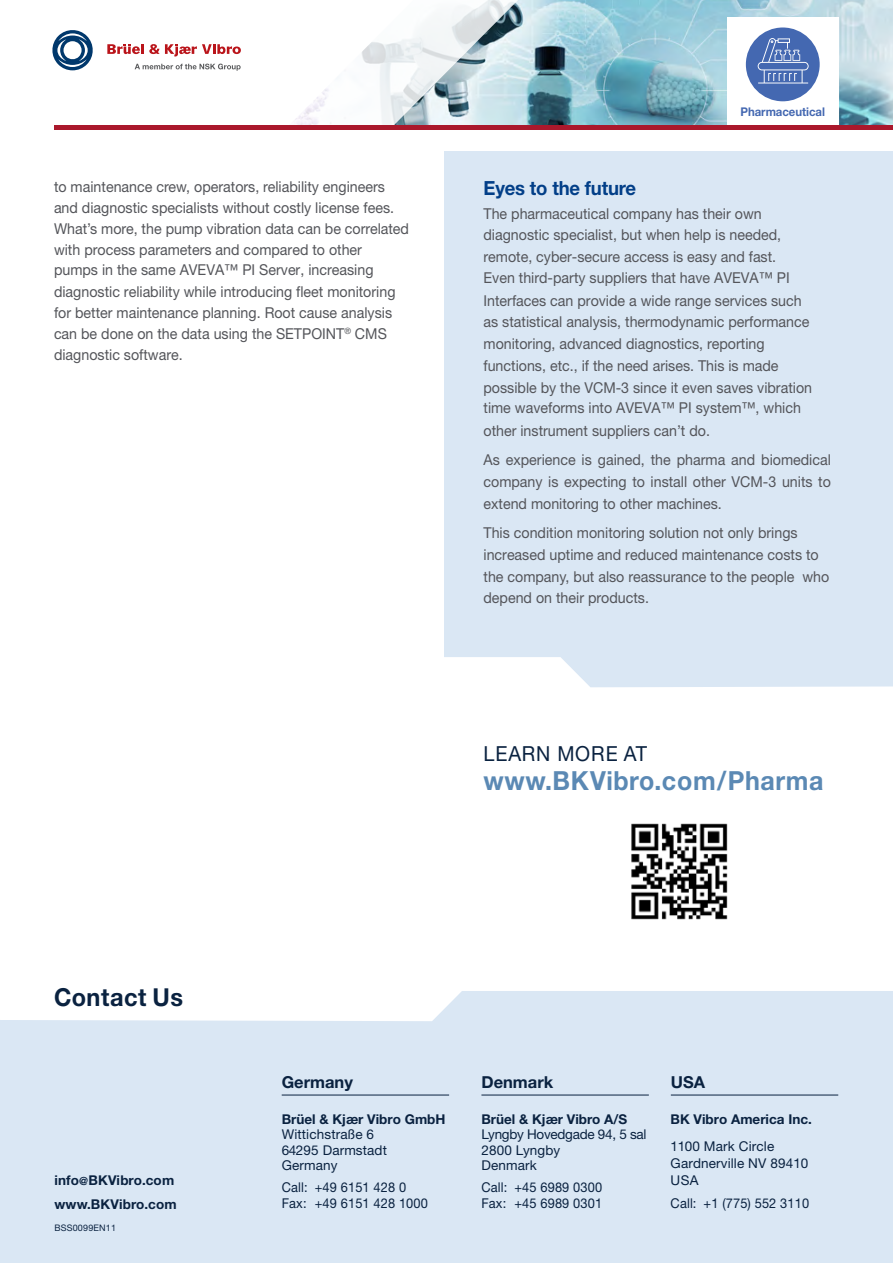
<style>
.page{position:relative;width:893px;height:1263px;background:#fff}
.page>*{position:absolute;margin:0;border:0;box-sizing:border-box;transform-origin:0 0}
.t1{font:700 26.4px "Helvetica Neue LT Std";letter-spacing:.025em;color:#5b89b4;scale:.95 1}
.t2{font:700 24.75px "Helvetica Neue LT Std";letter-spacing:.02em;color:#0a2240;scale:.95 1}
.t3{font:20.7px "Helvetica Neue LT Std";letter-spacing:.045em;color:#0a2240;scale:.95 1}
.t4{font:700 19.5px "Helvetica Neue LT Std";letter-spacing:-.01em;color:#023f88;scale:.95 1}
.t5{font:700 16.5px "Helvetica Neue LT Std";color:#0a2240}
.t6{font:15px/21.6px "Helvetica Neue LT Std";color:#54555a;scale:.95 1}
.t7{font:700 13.5px/23.7px "Helvetica Neue LT Std";color:#0a2240}
.t8{font:13.5px/15.5px "Helvetica Neue LT Std";letter-spacing:.01em;color:#0a2240;scale:.95 1}
.t9{font:13.5px/15.5px "Helvetica Neue LT Std";letter-spacing:.01em;color:#0a2240}
.t10{font:13.5px/15.5px "Helvetica Neue LT Std";letter-spacing:-.02em;color:#0a2240}
.t11{font:700 12px "Helvetica Neue LT Std";letter-spacing:-.005em;color:#4468b1;scale:.95 1}
.t12{font:9px "Helvetica Neue LT Std";letter-spacing:.02em;color:#0a2240}
.s1{font-size:11.25px}
</style>
<div class="page">
<div style="left:444px;top:151px;width:449px;height:573px;background:#dae7f4"></div>
<img style="left:531px;top:0;width:362px;height:125px">
<svg style="left:69px;top:0;width:462px;height:125px"></svg>
<svg style="left:444px;top:657px;width:449px;height:67px;fill:#fff"></svg>
<div style="left:0;top:991px;width:893px;height:272px;background:#dae7f4"></div>
<hr style="left:282px;top:1095px;width:167px;height:1px;background:#0a2240">
<hr style="left:671px;top:1095px;width:167px;height:1px;background:#0a2240">
<hr style="left:481px;top:1095px;width:168px;height:1px;background:#0a2240">
<div style="left:727px;top:17px;width:112px;height:112px;background:#fff"></div>
<div style="left:746px;top:28px;width:74px;height:73px;background:#4468b1;border-radius:50%"></div>
<svg style="left:758px;top:38px;width:51px;height:45px"></svg>
<img style="left:631px;top:823px;width:97px;height:97px">
<svg style="left:52px;top:28px;width:43px;height:42px"></svg>
<svg style="left:107px;top:44px;width:134px;height:13px"></svg>
<svg style="left:135px;top:64px;width:106px;height:7px"></svg>
<hr style="left:54px;top:125px;width:839px;height:4px;background:#aa182c">
<p class="t6" style="left:54px;top:176px;width:375px;line-height:20.7px">to maintenance crew, operators, reliability engineers and diagnostic specialists without costly license fees.<br>What’s more, the pump vibration data can be correlated with process parameters and compared to other pumps in the same AVEVA™ PI Server, increasing</p>
<p class="t6" style="left:54px;top:281px;width:361px;line-height:21px">diagnostic reliability while introducing fleet monitoring for better maintenance planning. Root cause analysis can be done on the data using the SETPOINT<sup>®</sup> CMS diagnostic software.</p>
<p class="t11" style="left:740px;top:104px;width:90px">Pharmaceutical</p>
<h3 class="t4" style="left:483px;top:176px;width:162px">Eyes to the future</h3>
<p class="t6" style="left:483px;top:202px;width:324px">The pharmaceutical company has their own diagnostic specialist, but when help is needed, remote, cyber-secure access is easy and fast.<br>Even third-party suppliers that have AVEVA™ PI</p>
<p class="t6" style="left:483px;top:289px;width:347px">Interfaces can provide a wide range services such as statistical analysis, thermodynamic performance monitoring, advanced diagnostics, reporting functions, etc., if the need arises. This is made possible by the VCM-3 since it even saves vibration time waveforms into AVEVA™ PI system™, which</p>
<p class="t6" style="left:483px;top:416px;width:367px;line-height:29.2px">other instrument suppliers can’t do.<br>As experience is gained, the pharma and biomedical</p>
<p class="t6" style="left:483px;top:471px;width:367px">company is expecting to install other VCM-3 units to extend monitoring to other machines.</p>
<p class="t6" style="left:483px;top:522px;width:365px">This condition monitoring solution not only brings increased uptime and reduced maintenance costs to the company, but also reassurance to the people who depend on their products.</p>
<h3 class="t3" style="left:483px;top:741px;width:174px">LEARN MORE AT</h3>
<h1 class="t1" style="left:483px;top:764px;width:359px">www.BKVibro.com/Pharma</h1>
<h2 class="t2" style="left:54px;top:981px;width:137px">Contact Us</h2>
<p class="t7" style="left:54px;top:1168px;width:124px">info<span class="s1">@</span>BKVibro.com www.BKVibro.com</p>
<p class="t12" style="left:54px;top:1223px;width:63px">BSS0099EN11</p>
<p class="t5" style="left:282px;top:1072px;width:73px">Germany</p>
<p class="t5" style="left:671px;top:1072px;width:36px">USA</p>
<p class="t5" style="left:481px;top:1072px;width:73px">Denmark</p>
<p class="t7" style="left:282px;top:1107px;width:165px">Brüel &amp; Kjær Vibro GmbH</p>
<p class="t9" style="left:282px;top:1126px;width:107px">Wittichstraße 6<br>64295 Darmstadt<br>Germany</p>
<p class="t8" style="left:282px;top:1179px;width:155px">Call: +49 6151 428 0<br>Fax: +49 6151 428 1000</p>
<p class="t7" style="left:481px;top:1107px;width:147px">Brüel &amp; Kjær Vibro A/S</p>
<p class="t10" style="left:481px;top:1126px;width:167px">Lyngby Hovedgade 94, 5 sal<br>2800 Lyngby<br>Denmark</p>
<p class="t8" style="left:481px;top:1179px;width:129px">Call: +45 6989 0300<br>Fax: +45 6989 0301</p>
<p class="t7" style="left:671px;top:1107px;width:143px">BK Vibro America Inc.</p>
<p class="t9" style="left:671px;top:1137px;width:139px;line-height:17.1px">1100 Mark Circle<br>Gardnerville NV 89410<br>USA</p>
<p class="t8" style="left:671px;top:1195px;width:147px">Call: +1 (775) 552 3110</p>
</div>
